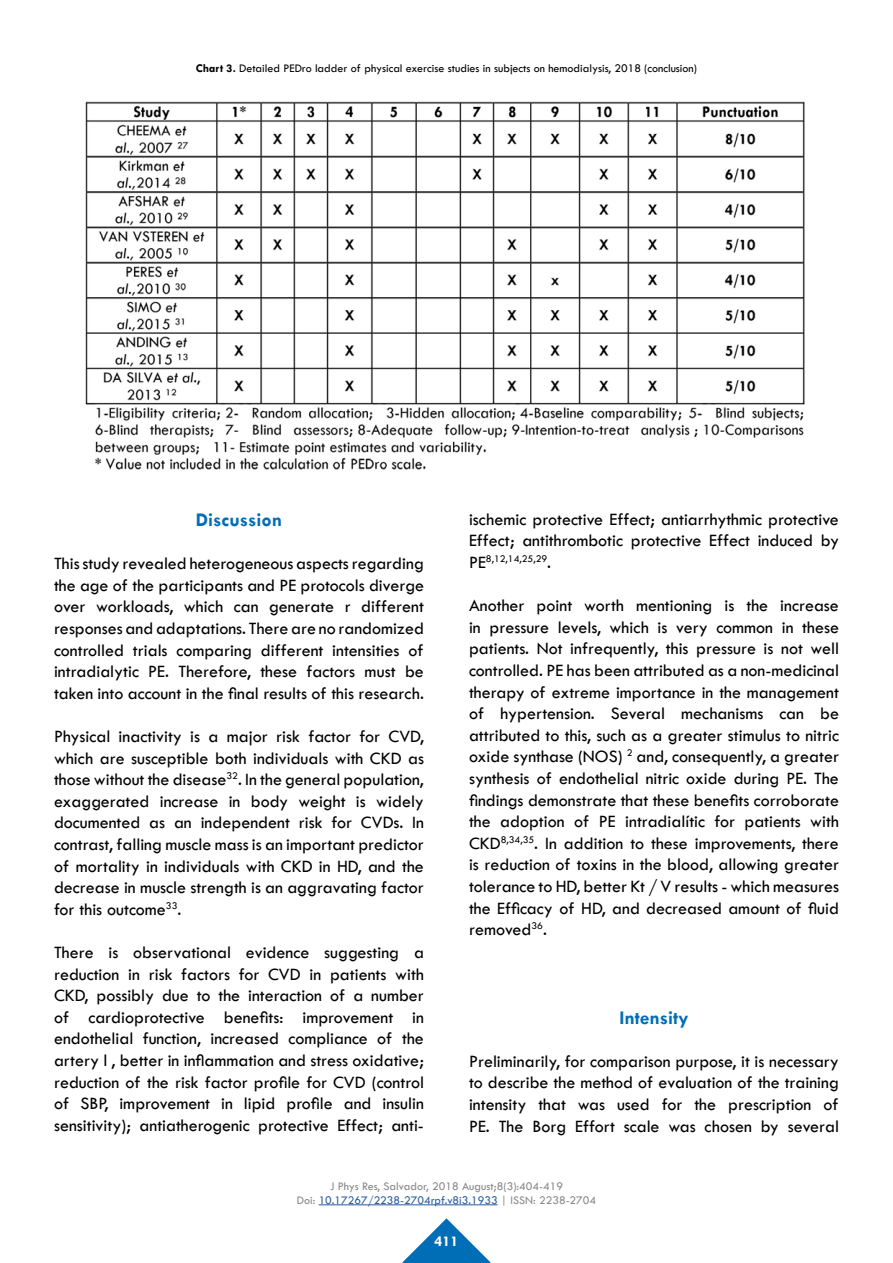
<style>
.page{position:relative;width:893px;height:1263px;background:#fff}
.page>*{position:absolute;margin:0;border:0;box-sizing:border-box;transform-origin:0 0}
.t1{font:700 19.5px "Tw Cen";color:#006eb7}
.t2{font:18px/21.6px "Tw Cen";color:#000;text-align:justify}
.t3{font:700 15px "Tw Cen";color:#fff}
.t4{font:12px "Tw Cen";color:#000}
.t5{font:12px/14.4px "Tw Cen";color:#878787;text-align:center}
.t6{font:10.5px "Tw Cen";color:#000}
.s1{font-weight:700}
.s2{font-size:18px}
.s3{color:#275b9b}
</style>
<div class="page">
<svg style="left:402px;top:1218px;width:89px;height:45px"></svg>
<hr style="left:319px;top:1204px;width:179px;height:1px;background:#275b9b">
<img style="left:85px;top:123px;width:720px;height:347px">
<img style="left:85px;top:101px;width:720px;height:22px">
<p class="t4" style="left:196px;top:61px;width:503px"><span class="s1">Chart 3.</span> Detailed PEDro ladder of physical exercise studies in subjects on hemodialysis, 2018 (conclusion)</p>
<p class="t1" style="left:196px;top:508px;width:88px">Discussion</p>
<p class="t2" style="left:54px;top:552px;width:371px">This study revealed heterogeneous aspects regarding the age of the participants and PE protocols diverge over workloads, which can generate r different responses and adaptations. There are no randomized controlled trials comparing different intensities of intradialytic PE. Therefore, these factors must be taken into account in the final results of this research.</p>
<p class="t2" style="left:54px;top:725px;width:371px">Physical inactivity is a major risk factor for CVD, which are susceptible both individuals with CKD as those without the disease<sup>32</sup>. In the general population, exaggerated increase in body weight is widely documented as an independent risk for CVDs. In contrast, falling muscle mass is an important predictor of mortality in individuals with CKD in HD, and the decrease in muscle strength is an aggravating factor for this outcome<sup>33</sup>.</p>
<p class="t2" style="left:54px;top:941px;width:371px">There is observational evidence suggesting a reduction in risk factors for CVD in patients with CKD, possibly due to the interaction of a number of cardioprotective benefits: improvement in endothelial function, increased compliance of the artery l , better in inflammation and stress oxidative; reduction of the risk factor profile for CVD (control of SBP, improvement in lipid profile and insulin sensitivity); antiatherogenic protective Effect; anti-</p>
<p class="t2" style="left:469px;top:508px;width:371px">ischemic protective Effect; antiarrhythmic protective<br>Effect; antithrombotic protective Effect induced by</p>
<p class="t6" style="left:469px;top:552px;width:84px"><span class="s2">PE</span>8,12,14,25,29<span class="s2">.</span></p>
<p class="t2" style="left:469px;top:595px;width:371px">Another point worth mentioning is the increase in pressure levels, which is very common in these patients. Not infrequently, this pressure is not well controlled. PE has been attributed as a non-medicinal therapy of extreme importance in the management of hypertension. Several mechanisms can be attributed to this, such as a greater stimulus to nitric oxide synthase (NOS) <sup>2</sup> and, consequently, a greater synthesis of endothelial nitric oxide during PE. The findings demonstrate that these benefits corroborate the adoption of PE intradialític for patients with CKD<sup>8,34,35</sup>. In addition to these improvements, there is reduction of toxins in the blood, allowing greater tolerance to HD, better Kt / V results - which measures the Efficacy of HD, and decreased amount of fluid removed<sup>36</sup>.</p>
<p class="t1" style="left:619px;top:1005px;width:71px">Intensity</p>
<p class="t2" style="left:469px;top:1050px;width:371px">Preliminarily, for comparison purpose, it is necessary to describe the method of evaluation of the training intensity that was used for the prescription of PE. The Borg Effort scale was chosen by several</p>
<p class="t5" style="left:297px;top:1178px;width:301px">J Phys Res, Salvador, 2018 August;8(3):404-419<br>Doi: <span class="s3">10.17267/2238-2704rpf.v8i3.1933</span> | ISSN: 2238-2704</p>
<p class="t3" style="left:435px;top:1232px;width:25px">411</p>
</div>
